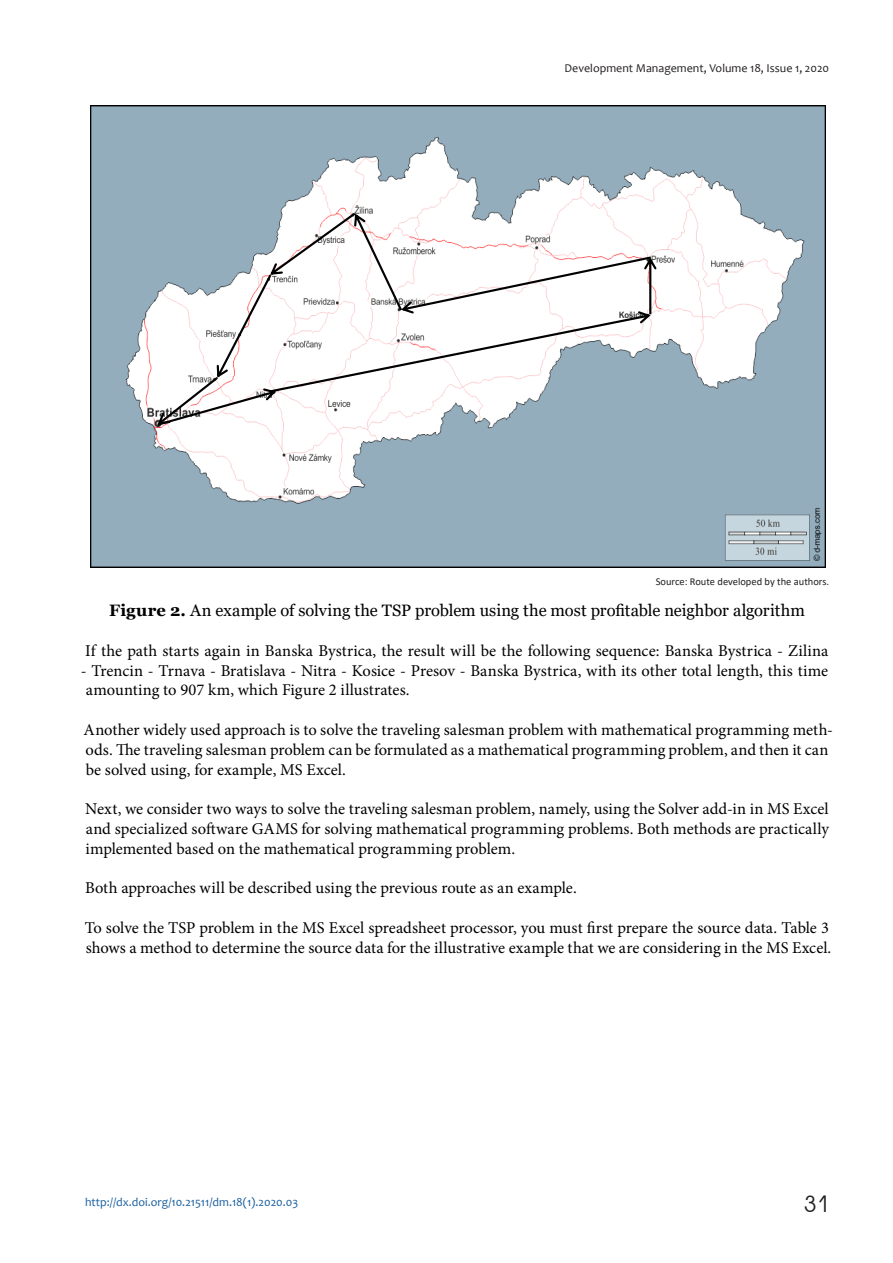
<style>
.page{position:relative;width:893px;height:1263px;background:#fff}
.page>*{position:absolute;margin:0;border:0;box-sizing:border-box;transform-origin:0 0}
.t1{font:22.5px "Avant Garde Gothic C";color:#231f20}
.t2{font:16.5px/19.8px "Minion Pro";color:#000}
.t3{font:16.5px "Georgia";letter-spacing:-.01em;color:#000}
.t4{font:12px "Candara";color:#175d9e}
.t5{font:12px "Candara";color:#231f20}
.t6{font:10.5px "Calibri";color:#231f20}
.s1{font-weight:700}
</style>
<div class="page">
<img style="left:91px;top:105px;width:735px;height:462px">
<svg style="left:157px;top:213px;width:500px;height:213px"></svg>
<p class="t5" style="left:564px;top:64px;width:266px">Development Management, Volume 18, Issue 1, 2020</p>
<p class="t6" style="left:656px;top:574px;width:175px">Source: Route developed by the authors.</p>
<p class="t3" style="left:109px;top:601px;width:697px"><span class="s1">Figure 2.</span> An example of solving the TSP problem using the most profitable neighbor algorithm</p>
<p class="t2" style="left:85px;top:641px;width:745px">If the path starts again in Banska Bystrica, the result will be the following sequence: Banska Bystrica - Zilina</p>
<p class="t2" style="left:86px;top:661px;width:744px;text-indent:-5px">- Trencin - Trnava - Bratislava - Nitra - Kosice - Presov - Banska Bystrica, with its other total length, this time amounting to 907 km, which Figure 2 illustrates.</p>
<p class="t2" style="left:84px;top:720px;width:751px">Another widely used approach is to solve the traveling salesman problem with mathematical programming meth&shy;ods. The traveling salesman problem can be formulated as a mathematical programming problem, and then it can be solved using, for example, MS Excel.</p>
<p class="t2" style="left:85px;top:800px;width:745px;text-align:justify">Next, we consider two ways to solve the traveling salesman problem, namely, using the Solver add-in in MS Excel and specialized software GAMS for solving mathematical programming problems. Both methods are practically implemented based on the mathematical programming problem.</p>
<p class="t2" style="left:85px;top:879px;width:493px">Both approaches will be described using the previous route as an example.</p>
<p class="t2" style="left:85px;top:918px;width:748px">To solve the TSP problem in the MS Excel spreadsheet processor, you must first prepare the source data. Table 3 shows a method to determine the source data for the illustrative example that we are considering in the MS Excel.</p>
<p class="t4" style="left:85px;top:1197px;width:215px">http://dx.doi.org/10.21511/dm.18(1).2020.03</p>
<h1 class="t1" style="left:804px;top:1191px;width:26px">31</h1>
</div>
